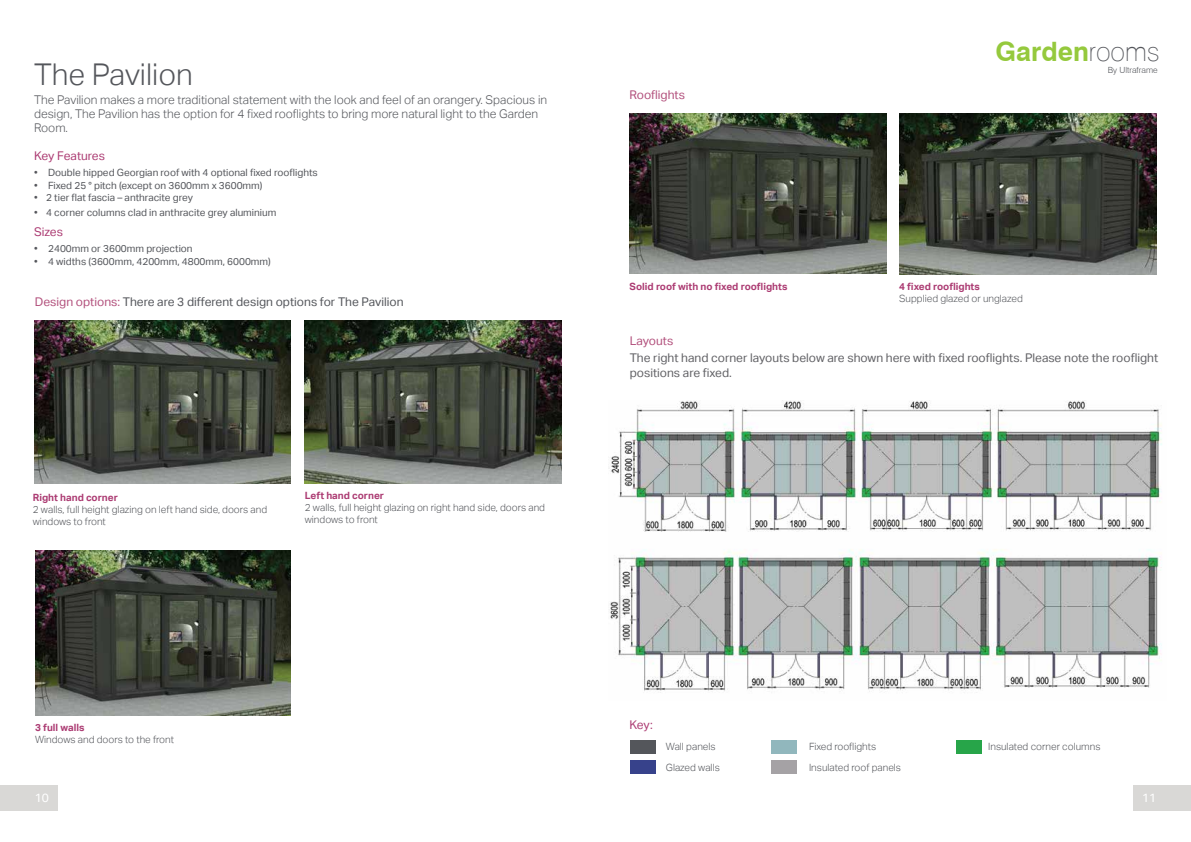
<style>
.page{position:relative;width:1191px;height:842px;background:#fff}
.page>*{position:absolute;margin:0;border:0;box-sizing:border-box;transform-origin:0 0}
.t1{font:300 30px "Aktiv Grotesk";color:#54565b}
.t2{font:700 26.7px "Swiss 721 BT";color:#95c93d}
.t3{font:300 12px/14px "Aktiv Grotesk";color:#54565b}
.t4{font:12px/14.4px "Aktiv Grotesk";color:#616165}
.t5{font:12px "Aktiv Grotesk";color:#54565b}
.t6{font:12px "Aktiv Grotesk";color:#ac3c73}
.t7{font:12px "Aktiv Grotesk";color:#b2507c}
.t8{font:12px "Aktiv Grotesk";color:#fff}
.t9{font:300 10px/12px "Aktiv Grotesk";color:#54565b}
.t10{font:10px "Aktiv Grotesk";color:#54565b}
.t11{font:700 10px "Aktiv Grotesk";color:#ac3c73}
.t12{font:300 8.5px "Swiss 721 BT";color:#54565b}
.s1{color:#b2507c}
.s2{font-weight:100;color:#54565b}
</style>
<div class="page">
<div style="left:0;top:785px;width:57px;height:26px;background:#d9d8d6"></div>
<div style="left:1133px;top:785px;width:58px;height:26px;background:#d9d8d6"></div>
<img style="left:305px;top:321px;width:256px;height:162px">
<img style="left:34px;top:321px;width:257px;height:162px">
<img style="left:35px;top:550px;width:256px;height:165px">
<img style="left:899px;top:113px;width:258px;height:161px">
<img style="left:629px;top:113px;width:257px;height:160px">
<img style="left:609px;top:400px;width:553px;height:293px">
<div style="left:630px;top:740px;width:25px;height:14px;background:#54565b"></div>
<div style="left:630px;top:760px;width:25px;height:14px;background:#37428b"></div>
<div style="left:771px;top:740px;width:26px;height:14px;background:#91b7bd"></div>
<div style="left:771px;top:760px;width:26px;height:14px;background:#a5a2a5"></div>
<div style="left:956px;top:740px;width:26px;height:14px;background:#27a549"></div>
<h1 class="t1" style="left:34px;top:57px;width:160px">The Pavilion</h1>
<p class="t3" style="left:34px;top:93px;width:514px">The Pavilion makes a more traditional statement with the look and feel of an orangery. Spacious in design, The Pavilion has the option for 4 fixed rooflights to bring more natural light to the Garden<br>Room.</p>
<p class="t6" style="left:34px;top:149px;width:72px">Key Features</p>
<p class="t10" style="left:34px;top:167px;width:285px">• Double hipped Georgian roof with 4 optional fixed rooflights</p>
<p class="t10" style="left:34px;top:180px;width:230px">• Fixed 25 ° pitch (except on 3600mm x 3600mm)</p>
<p class="t10" style="left:34px;top:192px;width:160px">• 2 tier flat fascia – anthracite grey</p>
<p class="t10" style="left:34px;top:207px;width:244px">• 4 corner columns clad in anthracite grey aluminium</p>
<p class="t6" style="left:34px;top:225px;width:30px">Sizes</p>
<p class="t10" style="left:34px;top:242px;width:160px">• 2400mm or 3600mm projection</p>
<p class="t10" style="left:34px;top:255px;width:238px">• 4 widths (3600mm, 4200mm, 4800mm, 6000mm)</p>
<p class="t5" style="left:35px;top:295px;width:370px"><span class="s1">Design options:</span> There are 3 different design options for The Pavilion</p>
<p class="t11" style="left:33px;top:492px;width:87px">Right hand corner</p>
<p class="t9" style="left:33px;top:504px;width:236px">2 walls, full height glazing on left hand side, doors and windows to front</p>
<p class="t11" style="left:305px;top:490px;width:81px">Left hand corner</p>
<p class="t9" style="left:305px;top:502px;width:242px">2 walls, full height glazing on right hand side, doors and windows to front</p>
<p class="t11" style="left:35px;top:721px;width:51px">3 full walls</p>
<p class="t9" style="left:35px;top:733px;width:140px">Windows and doors to the front</p>
<p class="t7" style="left:629px;top:88px;width:57px">Rooflights</p>
<h2 class="t2" style="left:995px;top:35px;width:166px">Garden<span class="s2">rooms</span></h2>
<p class="t12" style="left:1107px;top:65px;width:51px">By Ultraframe</p>
<p class="t11" style="left:629px;top:281px;width:159px">Solid roof with no fixed rooflights</p>
<p class="t11" style="left:899px;top:281px;width:82px">4 fixed rooflights</p>
<p class="t9" style="left:899px;top:292px;width:125px">Supplied glazed or unglazed</p>
<p class="t7" style="left:629px;top:334px;width:45px">Layouts</p>
<p class="t4" style="left:629px;top:351px;width:530px">The right hand corner layouts below are shown here with fixed rooflights. Please note the rooflight positions are fixed.</p>
<p class="t6" style="left:629px;top:718px;width:25px">Key:</p>
<p class="t9" style="left:666px;top:737px;width:55px;line-height:20.5px">Wall panels<br>Glazed walls</p>
<p class="t9" style="left:809px;top:737px;width:94px;line-height:20.5px">Fixed rooflights<br>Insulated roof panels</p>
<p class="t9" style="left:988px;top:741px;width:114px">Insulated corner columns</p>
<p class="t8" style="left:35px;top:791px;width:16px">10</p>
<p class="t8" style="left:1142px;top:791px;width:16px">11</p>
</div>
